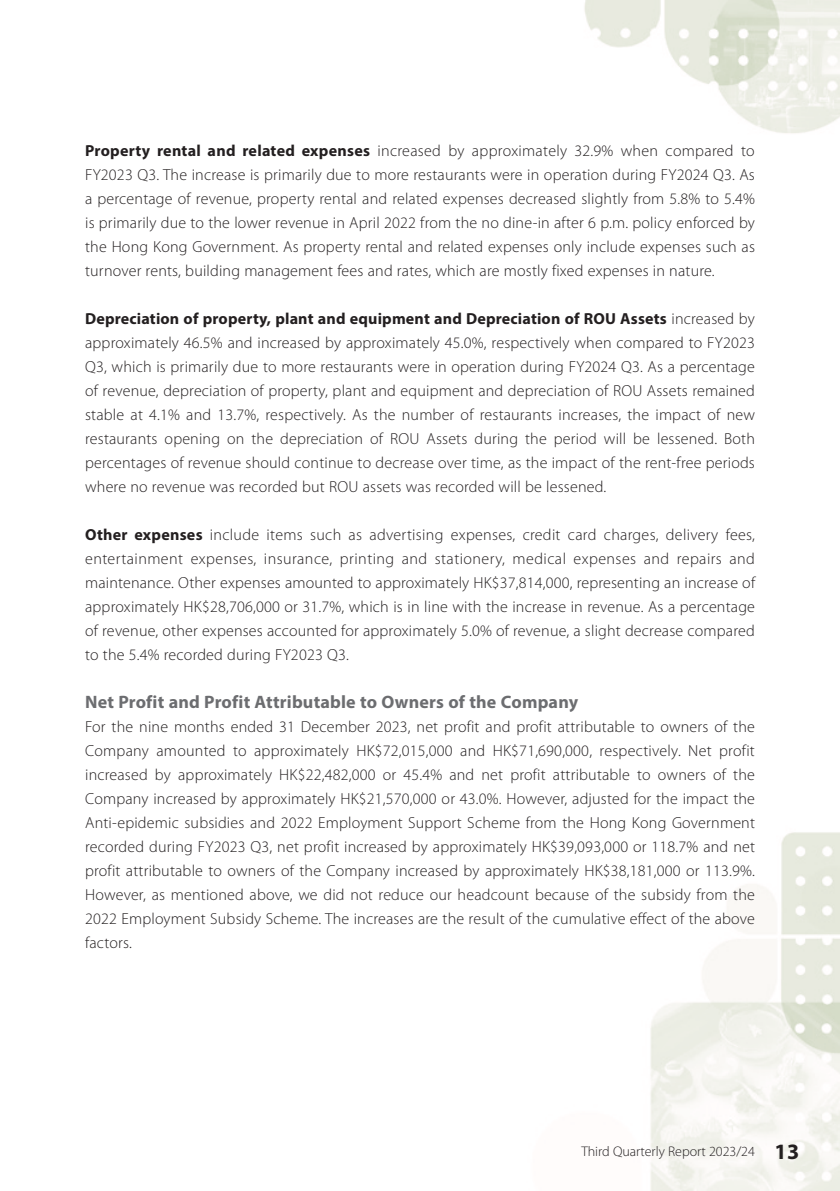
<style>
.page{position:relative;width:840px;height:1191px;background:#fff}
.page>*{position:absolute;margin:0;border:0;box-sizing:border-box;transform-origin:0 0}
.Heading_2{font:700 18px "Myriad Pro";letter-spacing:.01em;color:#6c6d70}
.Body_Text{font:300 16px/24px "Myriad Pro";letter-spacing:.01em;color:#231f20;text-align:justify}
.t1{font:300 14px "Myriad Pro";letter-spacing:-.005em;color:#231f20}
.s1{font-weight:700}
.s2{font-weight:700;font-size:22px}
</style>
<div class="page">
<img style="left:584px;top:0;width:255px;height:1191px">
<p class="Body_Text" style="left:85px;top:138px;width:671px"><span class="s1">Property rental and related expenses</span> increased by approximately 32.9% when compared to FY2023 Q3. The increase is primarily due to more restaurants were in operation during FY2024 Q3. As a percentage of revenue, property rental and related expenses decreased slightly from 5.8% to 5.4% is primarily due to the lower revenue in April 2022 from the no dine-in after 6 p.m. policy enforced by the Hong Kong Government. As property rental and related expenses only include expenses such as turnover rents, building management fees and rates, which are mostly fixed expenses in nature.</p>
<p class="Body_Text" style="left:85px;top:306px;width:671px"><span class="s1">Depreciation of property, plant and equipment and Depreciation of ROU Assets</span> increased by approximately 46.5% and increased by approximately 45.0%, respectively when compared to FY2023<br>Q3, which is primarily due to more restaurants were in operation during FY2024 Q3. As a percentage of revenue, depreciation of property, plant and equipment and depreciation of ROU Assets remained stable at 4.1% and 13.7%, respectively. As the number of restaurants increases, the impact of new restaurants opening on the depreciation of ROU Assets during the period will be lessened. Both percentages of revenue should continue to decrease over time, as the impact of the rent-free periods where no revenue was recorded but ROU assets was recorded will be lessened.</p>
<p class="Body_Text" style="left:85px;top:522px;width:671px"><span class="s1">Other expenses</span> include items such as advertising expenses, credit card charges, delivery fees, entertainment expenses, insurance, printing and stationery, medical expenses and repairs and maintenance. Other expenses amounted to approximately HK$37,814,000, representing an increase of approximately HK$28,706,000 or 31.7%, which is in line with the increase in revenue. As a percentage of revenue, other expenses accounted for approximately 5.0% of revenue, a slight decrease compared to the 5.4% recorded during FY2023 Q3.</p>
<p class="Heading_2" style="left:85px;top:690px;width:494px">Net Profit and Profit Attributable to Owners of the Company</p>
<p class="Body_Text" style="left:85px;top:714px;width:671px">For the nine months ended 31 December 2023, net profit and profit attributable to owners of the Company amounted to approximately HK$72,015,000 and HK$71,690,000, respectively. Net profit increased by approximately HK$22,482,000 or 45.4% and net profit attributable to owners of the Company increased by approximately HK$21,570,000 or 43.0%. However, adjusted for the impact the Anti-epidemic subsidies and 2022 Employment Support Scheme from the Hong Kong Government recorded during FY2023 Q3, net profit increased by approximately HK$39,093,000 or 118.7% and net profit attributable to owners of the Company increased by approximately HK$38,181,000 or 113.9%.<br>However, as mentioned above, we did not reduce our headcount because of the subsidy from the 2022 Employment Subsidy Scheme. The increases are the result of the cumulative effect of the above factors.</p>
<p class="t1" style="left:581px;top:1143px;width:219px">Third Quarterly Report 2023/24 <span class="s2">13</span></p>
</div>
